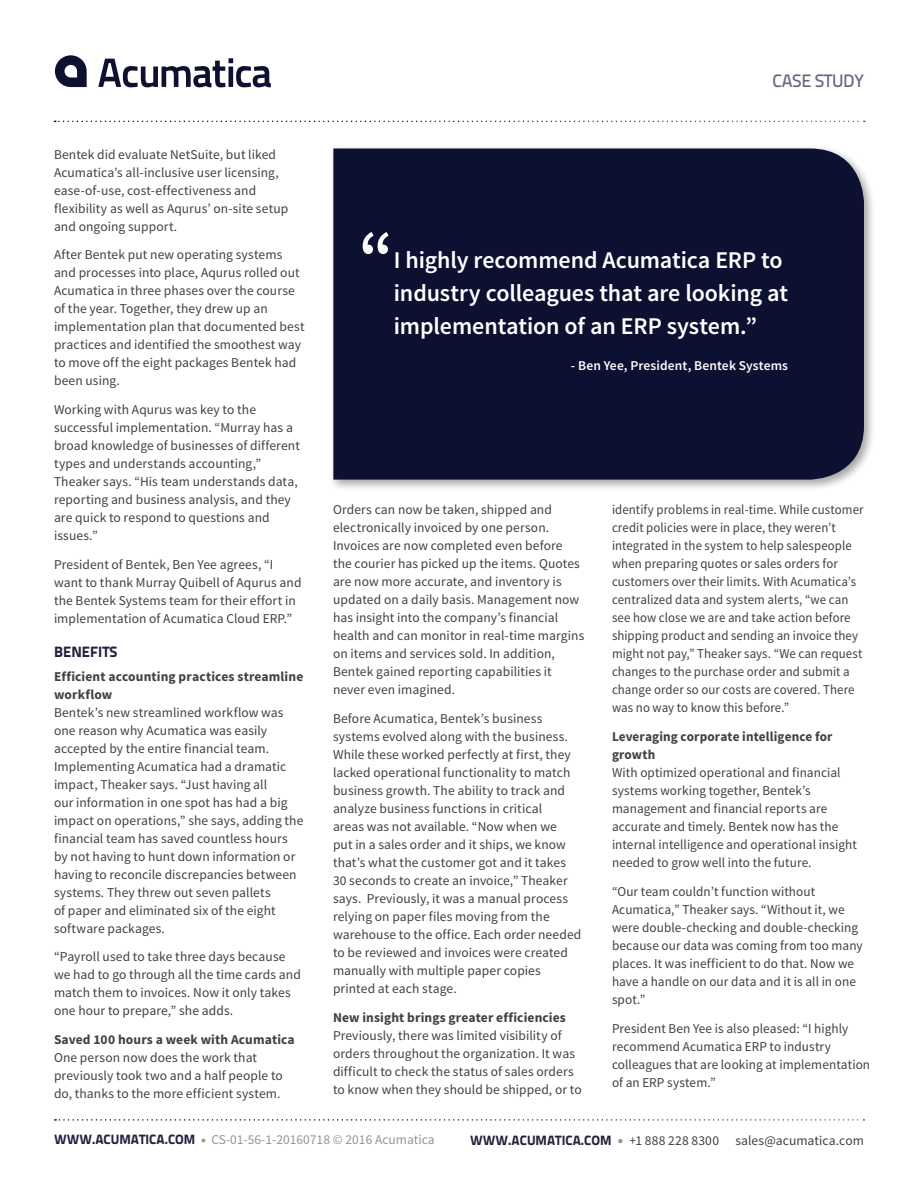
<style>
.page{position:relative;width:918px;height:1188px;background:#fff}
.page>*{position:absolute;margin:0;border:0;box-sizing:border-box;transform-origin:0 0}
.t1{font:600 72px "Source Sans Pro";color:#fff}
.t2{font:600 24px/33px "Source Sans Pro";letter-spacing:-.005em;color:#fff}
.t3{font:18px "Titillium Text 25 L 600 wt";letter-spacing:-.025em;color:#6a667b}
.t4{font:15px "Titillium Text 25 L 999 wt";color:#21223d}
.t5{font:13.5px/18px "Source Sans Pro";letter-spacing:.005em;color:#414042}
.t6{font:13.5px/18px "Source Sans Pro";letter-spacing:.005em;color:#414042;scale:.95 1}
.t7{font:700 13.5px/18px "Source Sans Pro";letter-spacing:.01em;color:#414042}
.t8{font:13.5px "Source Sans Pro";color:#939598}
.t9{font:600 13.5px "Source Sans Pro";letter-spacing:.01em;color:#fff}
.s1{font-family:"Titillium Text 25 L 999 wt";color:#21223d}
.s2{font-weight:900}
.s3{font-weight:900;font-size:15px;color:#939598}
</style>
<div class="page">
<svg style="left:54px;top:121px;width:811px;height:1px"></svg>
<svg style="left:55px;top:1119px;width:809px;height:2px"></svg>
<svg style="left:55px;top:55px;width:32px;height:32px"></svg>
<svg style="left:98px;top:58px;width:173px;height:29px"></svg>
<div style="left:329px;top:144px;width:547px;height:347px;background:#000;opacity:.35"></div>
<div style="left:333px;top:148px;width:531px;height:332px;background:#0d1131"></div>
<p class="t5" style="left:54px;top:145px;width:236px">Bentek did evaluate NetSuite, but liked Acumatica’s all-inclusive user licensing, ease-of-use, cost-effectiveness and flexibility as well as Aqurus’ on-site setup and ongoing support.</p>
<p class="t5" style="left:54px;top:246px;width:252px">After Bentek put new operating systems and processes into place, Aqurus rolled out Acumatica in three phases over the course of the year. Together, they drew up an implementation plan that documented best practices and identified the smoothest way to move off the eight packages Bentek had been using.</p>
<p class="t5" style="left:54px;top:401px;width:247px">Working with Aqurus was key to the successful implementation. “Murray has a broad knowledge of businesses of different types and understands accounting,” Theaker says. “His team understands data, reporting and business analysis, and they are quick to respond to questions and issues.”</p>
<p class="t5" style="left:54px;top:556px;width:249px">President of Bentek, Ben Yee agrees, “I want to thank Murray Quibell of Aqurus and the Bentek Systems team for their effort in implementation of Acumatica Cloud ERP.”</p>
<p class="t4" style="left:54px;top:640px;width:65px">BENEFITS</p>
<p class="t7" style="left:54px;top:668px;width:251px">Efficient accounting practices streamline workflow</p>
<p class="t5" style="left:54px;top:703px;width:251px">Bentek’s new streamlined workflow was one reason why Acumatica was easily accepted by the entire financial team.<br>Implementing Acumatica had a dramatic impact, Theaker says. “Just having all<br>our information in one spot has had a big impact on operations,” she says, adding the financial team has saved countless hours by not having to hunt down information or having to reconcile discrepancies between systems. They threw out seven pallets<br>of paper and eliminated six of the eight software packages.</p>
<p class="t5" style="left:54px;top:948px;width:248px">“Payroll used to take three days because we had to go through all the time cards and match them to invoices. Now it only takes one hour to prepare,” she adds.</p>
<p class="t7" style="left:54px;top:1031px;width:242px">Saved 100 hours a week with Acumatica</p>
<p class="t5" style="left:54px;top:1049px;width:230px">One person now does the work that previously took two and a half people to do, thanks to the more efficient system.</p>
<h3 class="t3" style="left:773px;top:67px;width:93px">CASE STUDY</h3>
<h1 class="t1" style="left:359px;top:212px;width:36px">“</h1>
<h2 class="t2" style="left:394px;top:244px;width:396px">I highly recommend Acumatica ERP to industry colleagues that are looking at implementation of an ERP system.”</h2>
<p class="t9" style="left:571px;top:357px;width:219px">- Ben Yee, President, Bentek Systems</p>
<p class="t5" style="left:333px;top:501px;width:253px">Orders can now be taken, shipped and electronically invoiced by one person.<br>Invoices are now completed even before the courier has picked up the items. Quotes are now more accurate, and inventory is updated on a daily basis. Management now has insight into the company’s financial health and can monitor in real-time margins on items and services sold. In addition, Bentek gained reporting capabilities it never even imagined.</p>
<p class="t5" style="left:333px;top:710px;width:250px">Before Acumatica, Bentek’s business systems evolved along with the business.<br>While these worked perfectly at first, they lacked operational functionality to match business growth. The ability to track and analyze business functions in critical<br>areas was not available. “Now when we<br>put in a sales order and it ships, we know that’s what the customer got and it takes 30 seconds to create an invoice,” Theaker says. Previously, it was a manual process relying on paper files moving from the warehouse to the office. Each order needed to be reviewed and invoices were created manually with multiple paper copies printed at each stage.</p>
<p class="t7" style="left:333px;top:1009px;width:234px">New insight brings greater efficiencies</p>
<p class="t5" style="left:333px;top:1027px;width:250px">Previously, there was limited visibility of orders throughout the organization. It was difficult to check the status of sales orders to know when they should be shipped, or to</p>
<p class="t6" style="left:612px;top:501px;width:266px">identify problems in real-time. While customer credit policies were in place, they weren’t integrated in the system to help salespeople when preparing quotes or sales orders for customers over their limits. With Acumatica’s centralized data and system alerts, “we can see how close we are and take action before shipping product and sending an invoice they might not pay,” Theaker says. “We can request changes to the purchase order and submit a change order so our costs are covered. There was no way to know this before.”</p>
<p class="t7" style="left:612px;top:728px;width:222px">Leveraging corporate intelligence for growth</p>
<p class="t5" style="left:612px;top:764px;width:246px">With optimized operational and financial systems working together, Bentek’s management and financial reports are accurate and timely. Bentek now has the internal intelligence and operational insight needed to grow well into the future.</p>
<p class="t5" style="left:612px;top:883px;width:252px">“Our team couldn’t function without Acumatica,” Theaker says. “Without it, we were double-checking and double-checking because our data was coming from too many places. It was inefficient to do that. Now we have a handle on our data and it is all in one spot.”</p>
<p class="t5" style="left:612px;top:1019px;width:260px">President Ben Yee is also pleased: “I highly recommend Acumatica ERP to industry colleagues that are looking at implementation of an ERP system.”</p>
<p class="t8" style="left:54px;top:1131px;width:382px"><span class="s1">WWW.ACUMATICA.COM</span> <span class="s2">•</span> CS-01-56-1-20160718 © 2016 Acumatica</p>
<p class="t5" style="left:470px;top:1132px;width:395px"><span class="s1">WWW.ACUMATICA.COM</span> <span class="s3">•</span> +1 888 228 8300 sales@acumatica.com</p>
</div>
